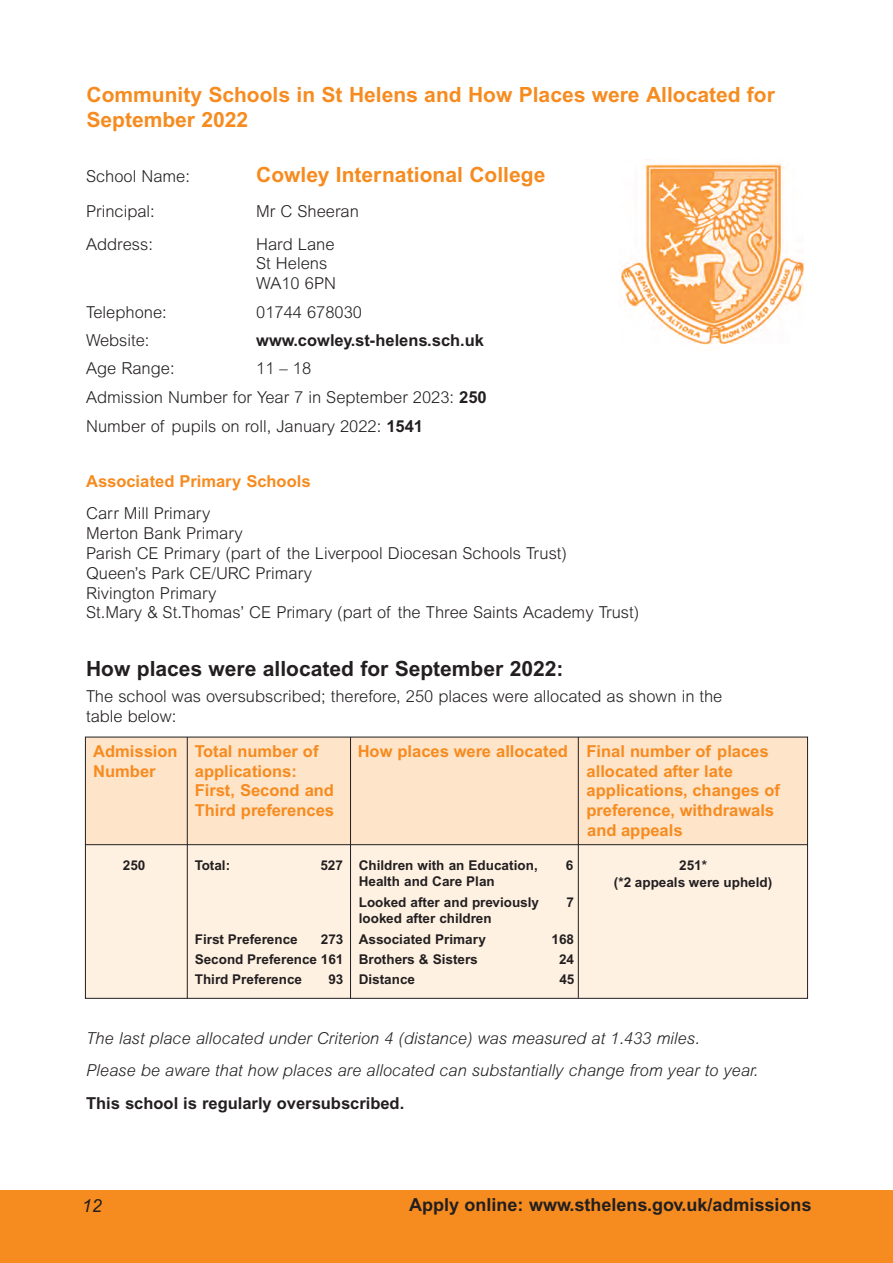
<style>
.page{position:relative;width:893px;height:1263px;background:#fff}
.page>*{position:absolute;margin:0;border:0;box-sizing:border-box;transform-origin:0 0}
.t1{font:700 21px/25.2px "Arial";color:#f68b1f}
.t2{font:700 21px "Arial";color:#231f20}
.t3{font:700 18px "Arial";color:#231f20}
.t4{font:italic 18px "Arial";color:#231f20}
.t5{font:300 16.5px/19.8px "Arial";color:#231f20}
.t6{font:700 16.5px/32.5px "Arial";color:#f68b1f}
.t7{font:italic 300 16.5px/32.5px "Arial";color:#231f20}
.t8{font:700 16.5px "Arial";color:#231f20}
.t9{font:700 13.5px/20.4px "Arial";color:#231f20;text-align:center}
.s1{font-weight:700}
.s2{font-weight:300;color:#231f20}
.s3{font-weight:700;font-style:normal}
</style>
<div class="page">
<div style="left:85px;top:737px;width:723px;height:108px;background:#fee4c9"></div>
<div style="left:85px;top:845px;width:723px;height:153px;background:#fef1e2"></div>
<div style="left:85px;top:737px;width:723px;height:262px;border:1px solid #231f20"></div>
<hr style="left:187px;top:737px;width:1px;height:261px;background:#231f20">
<hr style="left:350px;top:737px;width:1px;height:261px;background:#231f20">
<hr style="left:578px;top:737px;width:1px;height:261px;background:#231f20">
<img style="left:620px;top:163px;width:184px;height:182px">
<hr style="left:85px;top:844px;width:723px;height:1px;background:#231f20">
<div style="left:0;top:1191px;width:893px;height:72px;background:#f68b1f"></div>
<p class="t1" style="left:87px;top:81px;width:690px">Community Schools in St Helens and How Places were Allocated for<br>September 2022</p>
<p class="t5" style="left:86px;top:167px;width:105px">School Name:</p>
<p class="t1" style="left:256px;top:162px;width:291px">Cowley International College</p>
<p class="t5" style="left:86px;top:201px;width:70px">Principal:</p>
<p class="t5" style="left:256px;top:201px;width:104px">Mr C Sheeran</p>
<p class="t5" style="left:86px;top:234px;width:68px">Address:</p>
<p class="t5" style="left:256px;top:234px;width:81px">Hard Lane<br>St Helens<br>WA10 6PN</p>
<p class="t5" style="left:86px;top:302px;width:82px">Telephone:</p>
<p class="t5" style="left:256px;top:302px;width:107px">01744 678030</p>
<p class="t5" style="left:86px;top:330px;width:65px">Website:</p>
<p class="t8" style="left:256px;top:330px;width:229px">www.cowley.st-helens.sch.uk</p>
<p class="t5" style="left:86px;top:358px;width:90px">Age Range:</p>
<p class="t5" style="left:86px;top:354px;width:402px;line-height:28.8px;text-indent:170px">11 – 18<br>Admission Number for Year 7 in September 2023: <span class="s1">250<br></span>Number of pupils on roll, January 2022: <span class="s1">1541</span></p>
<p class="t6" style="left:86px;top:464px;width:226px">Associated Primary Schools<br><span class="s2">Carr Mill Primary</span></p>
<p class="t5" style="left:86px;top:523px;width:555px">Merton Bank Primary<br>Parish CE Primary (part of the Liverpool Diocesan Schools Trust)<br>Queen’s Park CE/URC Primary<br>Rivington Primary<br>St.Mary &amp; St.Thomas’ CE Primary (part of the Three Saints Academy Trust)</p>
<p class="t2" style="left:86px;top:656px;width:479px">How places were allocated for September 2022:</p>
<p class="t5" style="left:86px;top:686px;width:638px">The school was oversubscribed; therefore, 250 places were allocated as shown in the table below:</p>
<p class="t6" style="left:93px;top:734px;width:227px">Admission Total number of</p>
<p class="t6" style="left:358px;top:734px;width:412px">How places were allocated Final number of places</p>
<p class="t6" style="left:93px;top:754px;width:64px">Number</p>
<p class="t6" style="left:195px;top:754px;width:104px">applications:</p>
<p class="t6" style="left:587px;top:754px;width:148px">allocated after late</p>
<p class="t6" style="left:195px;top:774px;width:141px">First, Second and</p>
<p class="t6" style="left:587px;top:774px;width:195px">applications, changes of</p>
<p class="t6" style="left:195px;top:794px;width:141px">Third preferences</p>
<p class="t6" style="left:587px;top:794px;width:189px">preference, withdrawals</p>
<p class="t9" style="left:123px;top:855px;width:24px">250</p>
<p class="t9" style="left:195px;top:855px;width:37px">Total:</p>
<p class="t9" style="left:320px;top:855px;width:219px">527 Children with an Education,</p>
<p class="t9" style="left:566px;top:855px;width:9px">6</p>
<p class="t9" style="left:359px;top:871px;width:138px">Health and Care Plan</p>
<p class="t9" style="left:359px;top:892px;width:182px">Looked after and previously</p>
<p class="t9" style="left:567px;top:892px;width:9px">7</p>
<p class="t9" style="left:359px;top:908px;width:134px;text-align:left">looked after children<br>Associated Primary</p>
<p class="t9" style="left:195px;top:928px;width:150px;text-align:justify;text-indent:126px">273<br>Second Preference 161<br>Third Preference</p>
<p class="t9" style="left:195px;top:928px;width:104px">First Preference</p>
<p class="t9" style="left:552px;top:929px;width:24px">168</p>
<p class="t9" style="left:359px;top:949px;width:120px">Brothers &amp; Sisters</p>
<p class="t9" style="left:559px;top:949px;width:17px">24</p>
<p class="t9" style="left:328px;top:969px;width:88px">93 Distance</p>
<p class="t9" style="left:559px;top:969px;width:17px">45</p>
<p class="t6" style="left:587px;top:813px;width:97px">and appeals</p>
<p class="t9" style="left:614px;top:857px;width:160px;line-height:16.2px">251*<br>(*2 appeals were upheld)</p>
<p class="t7" style="left:86px;top:1022px;width:673px">The last place allocated under Criterion 4 (distance) was measured at 1.433 miles.<br>Please be aware that how places are allocated can substantially change from year to year.<br><span class="s3">This school is regularly oversubscribed.</span></p>
<p class="t4" style="left:82px;top:1195px;width:22px">12</p>
<p class="t3" style="left:409px;top:1194px;width:404px">Apply online: www.sthelens.gov.uk/admissions</p>
</div>
